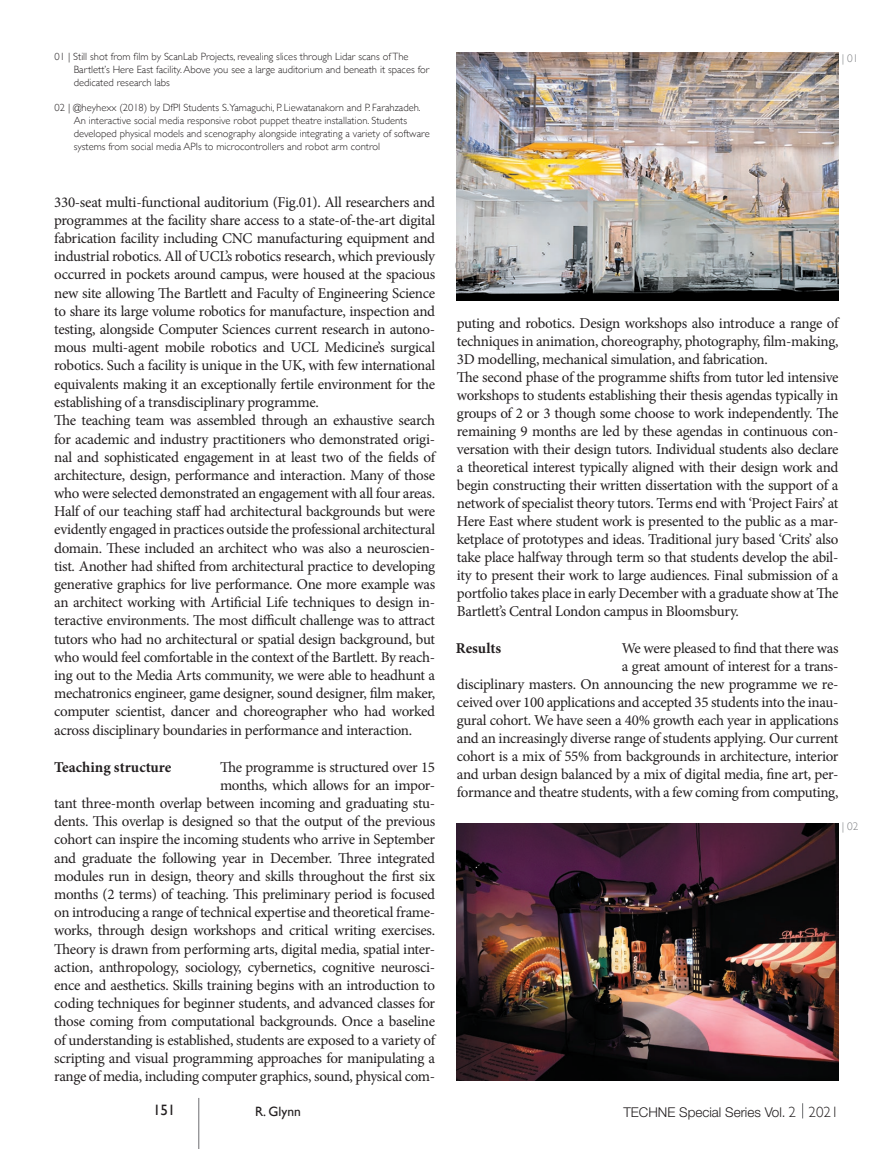
<style>
.page{position:relative;width:893px;height:1149px;background:#fff}
.page>*{position:absolute;margin:0;border:0;box-sizing:border-box;transform-origin:0 0}
.t1{font:15px/18.1px "Minion Pro";letter-spacing:-.02em;color:#231f20}
.t2{font:700 15px "Minion Pro";color:#231f20}
.t3{font:15px "Gill Sans";color:#231f20}
.t4{font:300 13.5px "Helvetica Neue LT Std";color:#231f20}
.t5{font:13.5px "Gill Sans";color:#231f20}
.t6{font:300 11.25px "Gill Sans";color:#808285}
.t7{font:300 10.5px/12.8px "Gill Sans";color:#231f20}
.t8{font:300 10.5px "Gill Sans";color:#808285}
.s1{font-family:"Gill Sans";font-size:15px}
</style>
<div class="page">
<hr style="left:198px;top:1097px;width:1px;height:51px;background:#6c6d70">
<svg style="left:802px;top:1103px;width:1px;height:15px"></svg>
<img style="left:457px;top:53px;width:381px;height:247px">
<img style="left:456px;top:823px;width:382px;height:257px">
<p class="t7" style="left:74px;top:50px;width:357px;text-indent:-19px">01 | Still shot from film by ScanLab Projects, revealing slices through Lidar scans of The<br>Bartlett’s Here East facility. Above you see a large auditorium and beneath it spaces for dedicated research labs</p>
<p class="t7" style="left:74px;top:101px;width:357px;text-indent:-19px">02 | @heyhexx (2018) by DfPI Students S.Yamaguchi, P. Liewatanakorn and P. Farahzadeh.<br>An interactive social media responsive robot puppet theatre installation. Students developed physical models and scenography alongside integrating a variety of software systems from social media APIs to microcontrollers and robot arm control</p>
<p class="t1" style="left:54px;top:193px;width:383px">330-seat multi-functional auditorium (Fig.01). All researchers and programmes at the facility share access to a state-of-the-art digital fabrication facility including CNC manufacturing equipment and industrial robotics. All of UCL’s robotics research, which previously occurred in pockets around campus, were housed at the spacious new site allowing The Bartlett and Faculty of Engineering Science to share its large volume robotics for manufacture, inspection and testing, alongside Computer Sciences current research in autono&shy;mous multi-agent mobile robotics and UCL Medicine’s surgical robotics. Such a facility is unique in the UK, with few international equivalents making it an exceptionally fertile environment for the establishing of a transdisciplinary programme.<br>The teaching team was assembled through an exhaustive search for academic and industry practitioners who demonstrated origi&shy;nal and sophisticated engagement in at least two of the fields of architecture, design, performance and interaction. Many of those who were selected demonstrated an engagement with all four areas.<br>Half of our teaching staff had architectural backgrounds but were evidently engaged in practices outside the professional architectural domain. These included an architect who was also a neuroscien&shy;tist. Another had shifted from architectural practice to developing generative graphics for live performance. One more example was an architect working with Artificial Life techniques to design in&shy;teractive environments. The most difficult challenge was to attract tutors who had no architectural or spatial design background, but who would feel comfortable in the context of the Bartlett. By reach&shy;ing out to the Media Arts community, we were able to headhunt a mechatronics engineer, game designer, sound designer, film maker, computer scientist, dancer and choreographer who had worked across disciplinary boundaries in performance and interaction.</p>
<p class="t1" style="left:54px;top:757px;width:382px;text-align:right">The programme is structured over 15<br>months, which allows for an impor-<br>tant three-month overlap between incoming and graduating stu&shy;dents. This overlap is designed so that the output of the previous cohort can inspire the incoming students who arrive in September and graduate the following year in December. Three integrated modules run in design, theory and skills throughout the first six months (2 terms) of teaching. This preliminary period is focused on introducing a range of technical expertise and theoretical frame&shy;works, through design workshops and critical writing exercises.<br>Theory is drawn from performing arts, digital media, spatial inter&shy;action, anthropology, sociology, cybernetics, cognitive neurosci&shy;ence and aesthetics. Skills training begins with an introduction to coding techniques for beginner students, and advanced classes for those coming from computational backgrounds. Once a baseline of understanding is established, students are exposed to a variety of scripting and visual programming approaches for manipulating a range of media, including computer graphics, sound, physical com-</p>
<p class="t2" style="left:54px;top:756px;width:119px">Teaching structure</p>
<p class="t8" style="left:455px;top:257px;width:17px">03 |</p>
<p class="t6" style="left:842px;top:49px;width:18px">| 01</p>
<p class="t1" style="left:457px;top:314px;width:383px">puting and robotics. Design workshops also introduce a range of techniques in animation, choreography, photography, film-making, 3D modelling, mechanical simulation, and fabrication.<br>The second phase of the programme shifts from tutor led intensive workshops to students establishing their thesis agendas typically in groups of 2 or 3 though some choose to work independently. The remaining 9 months are led by these agendas in continuous con&shy;versation with their design tutors. Individual students also declare a theoretical interest typically aligned with their design work and begin constructing their written dissertation with the support of a network of specialist theory tutors. Terms end with ‘Project Fairs’ at Here East where student work is presented to the public as a mar&shy;ketplace of prototypes and ideas. Traditional jury based ‘Crits’ also take place halfway through term so that students develop the abil&shy;ity to present their work to large audiences. Final submission of a portfolio takes place in early December with a graduate show at The Bartlett’s Central London campus in Bloomsbury.</p>
<p class="t1" style="left:457px;top:639px;width:383px;text-align:right">We were pleased to find that there was<br>a great amount of interest for a trans-<br>disciplinary masters. On announcing the new programme we re&shy;ceived over 100 applications and accepted 35 students into the inau&shy;gural cohort. We have seen a 40% growth each year in applications and an increasingly diverse range of students applying. Our current cohort is a mix of 55% from backgrounds in architecture, interior and urban design balanced by a mix of digital media, fine art, per&shy;formance and theatre students, with a few coming from computing,</p>
<p class="t2" style="left:456px;top:637px;width:47px">Results</p>
<p class="t6" style="left:842px;top:817px;width:18px">| 02</p>
<p class="t3" style="left:153px;top:1100px;width:24px">151</p>
<p class="t5" style="left:255px;top:1102px;width:47px">R. Glynn</p>
<p class="t4" style="left:623px;top:1103px;width:217px">TECHNE Special Series Vol. <span class="s1">2 2021</span></p>
</div>
